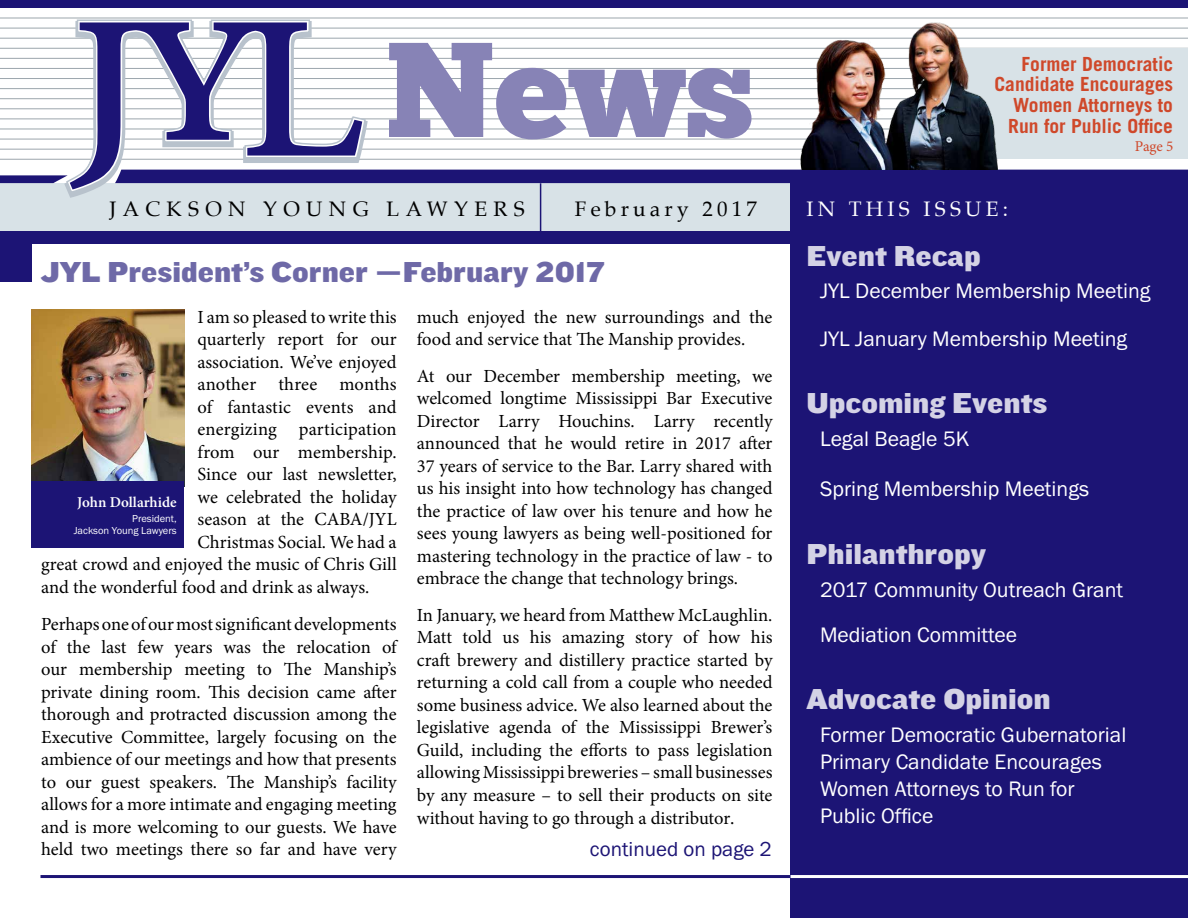
<style>
.page{position:relative;width:1188px;height:918px;background:#fff}
.page>*{position:absolute;margin:0;border:0;box-sizing:border-box;transform-origin:0 0}
.t1{font:30px "Knockout HTF72 Full Cruiserwt";color:#d4d2e5}
.t2{font:30px "Knockout HTF72 Full Cruiserwt";color:#6e69a7}
.t3{font:21.75px/27px "Franklin Got T";color:#fff}
.t4{font:21px "Palatino";letter-spacing:.3em;color:#000}
.t5{font:21px "Franklin Got T";color:#1c1475}
.t6{font:21px "Palatino";letter-spacing:.2em;color:#000}
.t7{font:21px "Palatino";letter-spacing:.2em;color:#fff}
.t8{font:700 19.5px/20.5px "Trade Gothic";color:#cf482a;text-align:right}
.t9{font:18.6px/22.5px "Minion Pro";color:#000;text-align:justify}
.t10{font:600 15px "Minion Pro";color:#fff}
.t11{font:15px "Minion Pro";color:#cf482a}
.t12{font:10.5px/12.3px "Franklin Got T";color:#fff;text-align:right}
.s1{font-size:19.2px}
</style>
<div class="page">
<hr style="left:40px;top:875px;width:1148px;height:3px;background:#1c1475">
<div style="left:1020px;top:26px;width:154px;height:51px;background:linear-gradient(to right,#fff,#fff)"></div>
<hr style="left:0;top:149px;width:1188px;height:1px;background:#9ca6ad">
<hr style="left:0;top:159px;width:1188px;height:1px;background:#9ca6ad">
<hr style="left:0;top:139px;width:1188px;height:1px;background:#9ca6ad">
<hr style="left:0;top:129px;width:1188px;height:1px;background:#9ca6ad">
<hr style="left:0;top:119px;width:1188px;height:1px;background:#9ca6ad">
<hr style="left:0;top:108px;width:1188px;height:1px;background:#9ca6ad">
<hr style="left:0;top:98px;width:1188px;height:1px;background:#9ca6ad">
<hr style="left:0;top:88px;width:1188px;height:1px;background:#9ca6ad">
<hr style="left:0;top:78px;width:1188px;height:1px;background:#9ca6ad">
<hr style="left:0;top:68px;width:1188px;height:1px;background:#9ca6ad">
<hr style="left:0;top:58px;width:1188px;height:1px;background:#9ca6ad">
<hr style="left:0;top:48px;width:1188px;height:1px;background:#9ca6ad">
<hr style="left:0;top:38px;width:1188px;height:1px;background:#9ca6ad">
<hr style="left:0;top:28px;width:1188px;height:1px;background:#9ca6ad">
<hr style="left:0;top:18px;width:1188px;height:1px;background:#9ca6ad">
<div style="left:0;top:183px;width:1188px;height:50px;background:#d8e2e7"></div>
<svg style="left:389px;top:43px;width:362px;height:96px"></svg>
<div style="left:918px;top:49px;width:270px;height:111px;background:#d8e2e7"></div>
<svg style="left:65px;top:17px;width:302px;height:177px"></svg>
<svg style="left:70px;top:22px;width:292px;height:167px"></svg>
<div style="left:0;top:0;width:1188px;height:8px;background:#1c1475"></div>
<div style="left:115px;top:170px;width:1073px;height:13px;background:#1c1475"></div>
<svg style="left:0;top:175px;width:68px;height:8px"></svg>
<div style="left:0;top:232px;width:1188px;height:12px;background:#1c1475"></div>
<div style="left:790px;top:176px;width:398px;height:742px;background:#1c1475"></div>
<hr style="left:540px;top:183px;width:1px;height:49px;background:#1c1475">
<div style="left:0;top:235px;width:32px;height:47px;background:#1c1475"></div>
<img style="left:32px;top:309px;width:152px;height:173px">
<hr style="left:790px;top:875px;width:398px;height:3px;background:#fff">
<div style="left:32px;top:482px;width:152px;height:66px;background:#1c1475"></div>
<img style="left:783px;top:22px;width:214px;height:148px">
<p class="t4" style="left:110px;top:191px;width:417px">JACKSON YOUNG LAWYERS</p>
<p class="t6" style="left:575px;top:191px;width:184px">February 2017</p>
<h1 class="t2" style="left:40px;top:255px;width:566px">JYL President’s Corner —February 2017</h1>
<p class="t9" style="left:198px;top:306px;width:201px">I am so pleased to write this</p>
<p class="t9" style="left:198px;top:328px;width:201px">quarterly report for our</p>
<p class="t9" style="left:198px;top:351px;width:201px">association. We’ve enjoyed</p>
<p class="t9" style="left:198px;top:373px;width:201px">another three months</p>
<p class="t9" style="left:198px;top:396px;width:201px">of fantastic events and</p>
<p class="t9" style="left:198px;top:418px;width:201px">energizing participation</p>
<p class="t9" style="left:198px;top:441px;width:201px">from our membership.</p>
<p class="t9" style="left:198px;top:463px;width:201px">Since our last newsletter,</p>
<p class="t9" style="left:198px;top:486px;width:201px">we celebrated the holiday</p>
<p class="t9" style="left:198px;top:508px;width:201px">season at the CABA/JYL</p>
<p class="t9" style="left:198px;top:531px;width:201px">Christmas Social. We had a</p>
<p class="t9" style="left:41px;top:553px;width:357px">great crowd and enjoyed the music of Chris Gill</p>
<p class="t9" style="left:41px;top:576px;width:330px">and the wonderful food and drink as always.</p>
<p class="t9" style="left:41px;top:613px;width:357px">Perhaps one of our most significant developments of the last few years was the relocation of our membership meeting to The Manship’s private dining room. This decision came after thorough and protracted discussion among the Executive Committee, largely focusing on the ambience of our meetings and how that presents to our guest speakers. The Manship’s facility allows for a more intimate and engaging meeting and is more welcoming to our guests. We have held two meetings there so far and have very</p>
<p class="t9" style="left:417px;top:306px;width:357px">much enjoyed the new surroundings and the food and service that The Manship provides.</p>
<p class="t9" style="left:417px;top:365px;width:357px">At our December membership meeting, we welcomed longtime Mississippi Bar Executive Director Larry Houchins. Larry recently announced that he would retire in 2017 after 37 years of service to the Bar. Larry shared with us his insight into how technology has changed the practice of law over his tenure and how he sees young lawyers as being well-positioned for mastering technology in the practice of law - to embrace the change that technology brings.</p>
<p class="t9" style="left:417px;top:603px;width:357px">In January, we heard from Matthew McLaughlin.<br>Matt told us his amazing story of how his craft brewery and distillery practice started by returning a cold call from a couple who needed some business advice. We also learned about the legislative agenda of the Mississippi Brewer’s Guild, including the efforts to pass legislation allowing Mississippi breweries – small businesses by any measure – to sell their products on site without having to go through a distributor<span class="s1">.</span></p>
<p class="t10" style="left:77px;top:492px;width:101px">John Dollarhide</p>
<p class="t12" style="left:74px;top:512px;width:105px">President,<br>Jackson Young Lawyers</p>
<p class="t5" style="left:590px;top:837px;width:183px">continued on page 2</p>
<p class="t8" style="left:994px;top:54px;width:180px">Former Democratic<br>Candidate Encourages<br>Women Attorneys to<br>Run for Public Office</p>
<p class="t11" style="left:1135px;top:136px;width:40px">Page 5</p>
<p class="t7" style="left:807px;top:191px;width:203px">IN THIS ISSUE:</p>
<h1 class="t1" style="left:807px;top:239px;width:176px">Event Recap</h1>
<p class="t3" style="left:820px;top:267px;width:332px;line-height:47.2px">JYL December Membership Meeting<br>JYL January Membership Meeting</p>
<h1 class="t1" style="left:807px;top:386px;width:242px">Upcoming Events</h1>
<p class="t3" style="left:820px;top:425px;width:151px">Legal Beagle 5K</p>
<p class="t3" style="left:820px;top:475px;width:271px">Spring Membership Meetings</p>
<h1 class="t1" style="left:807px;top:537px;width:181px">Philanthropy</h1>
<p class="t3" style="left:820px;top:567px;width:305px;line-height:45.2px">2017 Community Outreach Grant<br>Mediation Committee</p>
<h1 class="t1" style="left:807px;top:683px;width:246px">Advocate Opinion</h1>
<p class="t3" style="left:820px;top:721px;width:308px">Former Democratic Gubernatorial<br>Primary Candidate Encourages<br>Women Attorneys to Run for<br>Public Office</p>
</div>
